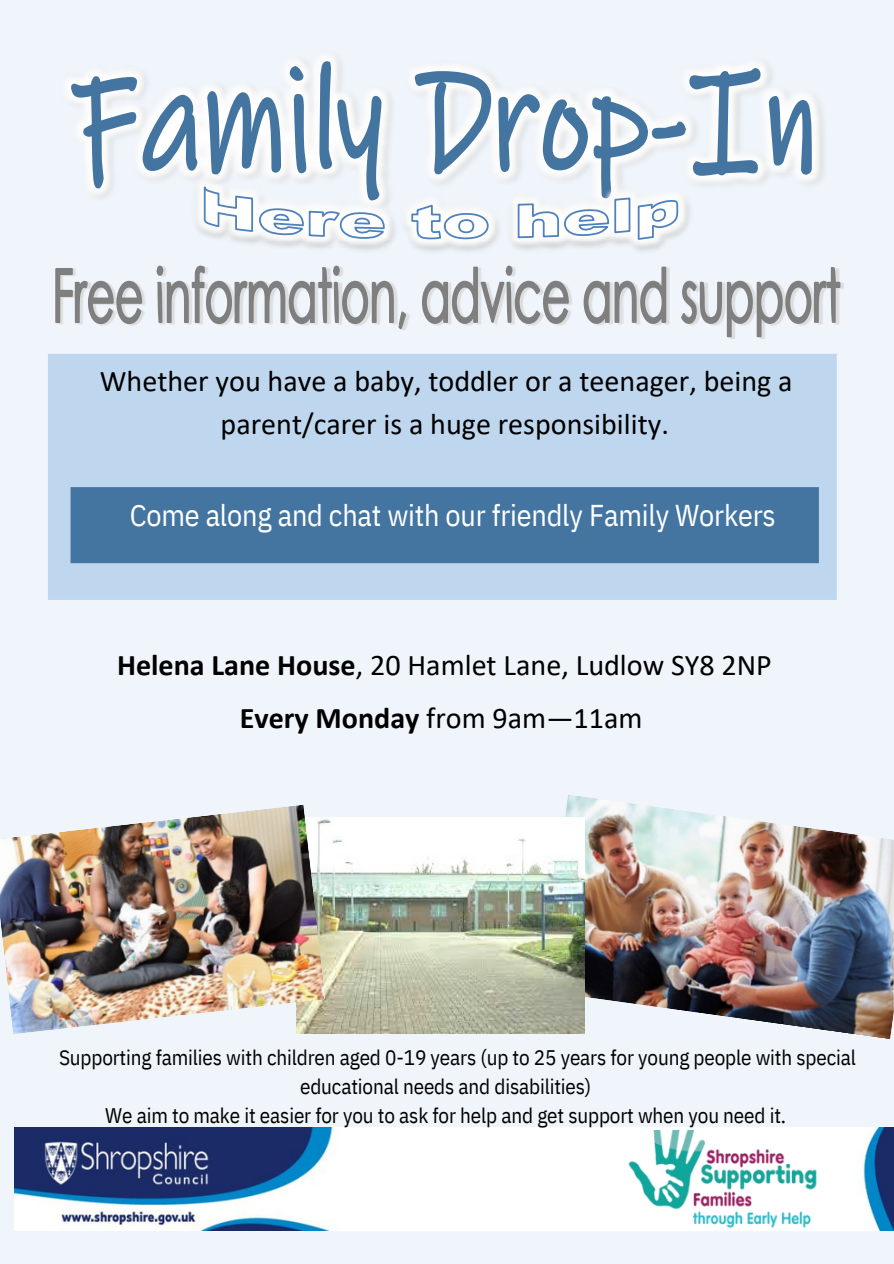
<style>
.page{position:relative;width:894px;height:1264px;background:#fff}
.page>*{position:absolute;margin:0;border:0;box-sizing:border-box;transform-origin:0 0}
.t1{font:30.15px "Calibri";color:#000}
.t2{font:30px "Calibri";color:#000}
.t3{font:30px "IBM Plex Sans Cond";letter-spacing:-.005em;color:#fff}
.t4{font:21px/29.2px "IBM Plex Sans Cond";letter-spacing:-.005em;color:#000}
.s1{font-weight:700}
</style>
<div class="page">
<div style="left:0;top:0;width:893px;height:1263px;background:#eff5fb"></div>
<div style="left:49px;top:355px;width:786px;height:243px;background:#bed7ef"></div>
<div style="left:48px;top:354px;width:788px;height:246px;border:3px solid #bed7ef"></div>
<img style="left:67px;top:57px;width:757px;height:128px">
<div style="left:335px;top:1128px;width:557px;height:101px;background:#fff"></div>
<div style="left:333px;top:1126px;width:560px;height:105px;border:3px solid #fff"></div>
<img style="left:15px;top:1126px;width:328px;height:104px">
<img style="left:844px;top:1126px;width:49px;height:104px">
<img style="left:625px;top:1130px;width:224px;height:98px">
<img style="left:101px;top:267px;width:741px;height:72px">
<svg style="left:55px;top:267px;width:88px;height:58px"></svg>
<svg style="left:155px;top:265px;width:252px;height:66px"></svg>
<div style="left:72px;top:488px;width:745px;height:73px;background:#4475a1"></div>
<div style="left:70px;top:487px;width:748px;height:76px;border:3px solid #4475a1"></div>
<svg style="left:421px;top:265px;width:148px;height:60px"></svg>
<svg style="left:582px;top:266px;width:85px;height:59px"></svg>
<svg style="left:679px;top:267px;width:162px;height:71px"></svg>
<img style="left:540px;top:795px;width:353px;height:244px">
<img style="left:233px;top:171px;width:432px;height:81px">
<svg style="left:70px;top:60px;width:316px;height:180px"></svg>
<svg style="left:410px;top:67px;width:402px;height:174px"></svg>
<img style="left:325px;top:817px;width:259px;height:216px">
<img style="left:0;top:805px;width:325px;height:229px">
<p class="t1" style="left:100px;top:368px;width:694px">Whether you have a baby, toddler or a teenager, being a</p>
<h1 class="t2" style="left:220px;top:412px;width:450px">parent/carer is a huge responsibility.</h1>
<p class="t3" style="left:130px;top:495px;width:647px">Come along and chat with our friendly Family Workers</p>
<p class="t1" style="left:117px;top:652px;width:656px"><span class="s1">Helena Lane House</span>, 20 Hamlet Lane, Ludlow SY8 2NP</p>
<h1 class="t2" style="left:240px;top:705px;width:404px"><span class="s1">Every Monday</span> from 9am—11am</h1>
<h1 class="t4" style="left:300px;top:1042px;width:557px;text-indent:-241px">Supporting families with children aged 0-19 years (up to 25 years for young people with special educational needs and disabilities)</h1>
<h1 class="t4" style="left:105px;top:1100px;width:682px">We aim to make it easier for you to ask for help and get support when you need it.</h1>
</div>
